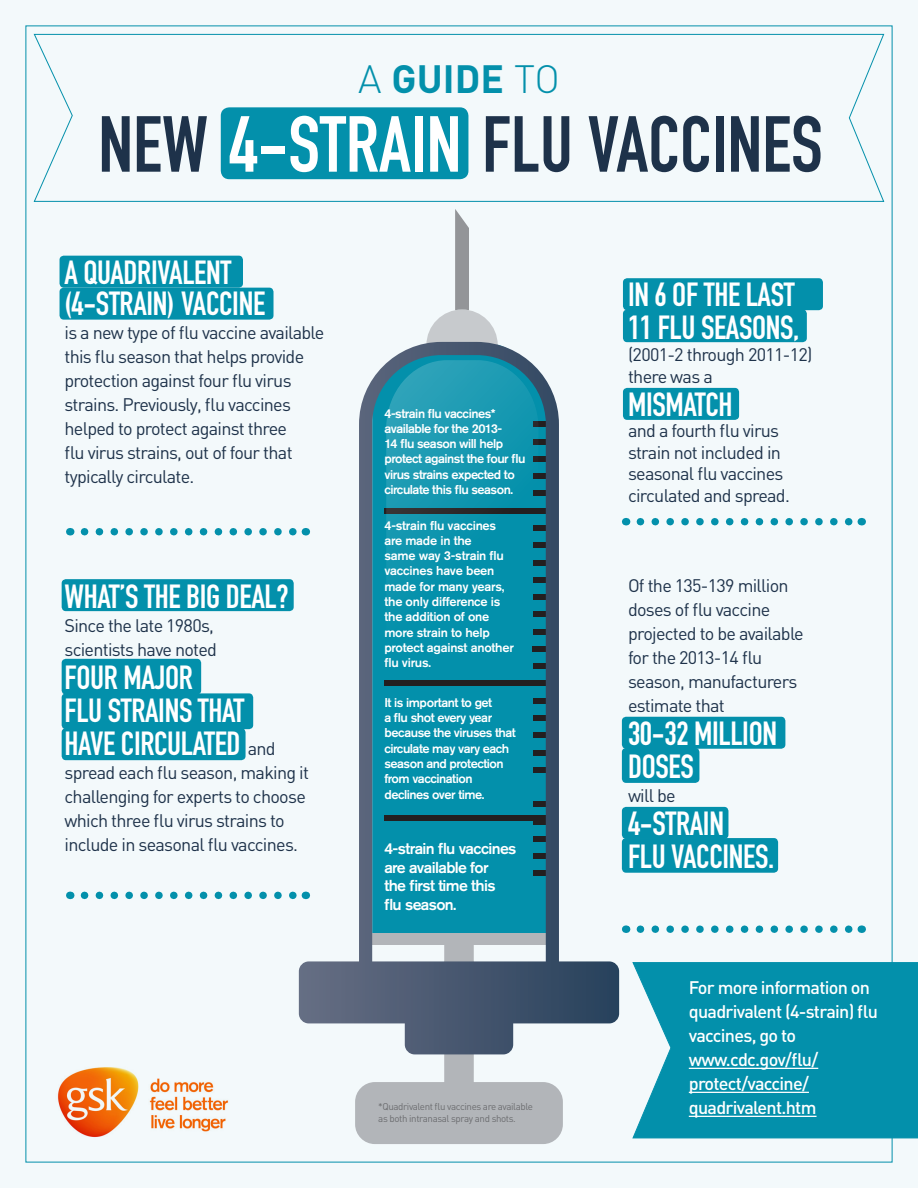
<style>
.page{position:relative;width:918px;height:1188px;background:#f3f9fb}
.page>*{position:absolute;margin:0;border:0;box-sizing:border-box;transform-origin:0 0}
.t1{font:78px "DIN Engschrift";color:#1e324a}
.t2{font:700 39px "DIN";color:#0390ab}
.body_2{font:33px/33px "DIN Engschrift";letter-spacing:-.01em;color:#fff}
.body{font:33px "DIN Engschrift";letter-spacing:-.01em;color:#fff}
.body_2-2{font:18px/24px "DIN";letter-spacing:-.04em;color:#1e324a}
.body-2{font:18px/21.6px "DIN";letter-spacing:-.04em;color:#1e324a}
.body_2-3{font:500 18px/24px "DIN";letter-spacing:-.04em;color:#fff}
.body-3{font:500 15.75px/18.9px "Akzidenz Grotesk Pro";letter-spacing:-.04em;color:#fff}
.body-4{font:500 12.75px/15.3px "Akzidenz Grotesk Pro";letter-spacing:-.04em;color:#fff}
.body-5{font:500 12.75px/15.3px "Akzidenz Grotesk Pro";letter-spacing:-.02em;color:#fff}
.body_2-4{font:9.75px/11.7px "DIN";letter-spacing:-.04em;color:#6c6d70}
.s1{font-weight:300}
.s2{color:#fff}
.s3{font-family:"DIN";font-size:18px;color:#1e324a}
</style>
<div class="page">
<div style="left:623px;top:388px;width:116px;height:32px;background:#0390ab;border-radius:4px"></div>
<div style="left:623px;top:310px;width:184px;height:32px;background:#0390ab;border-radius:4px"></div>
<div style="left:623px;top:278px;width:200px;height:32px;background:#0390ab;border-radius:4px"></div>
<svg style="left:33px;top:33px;width:852px;height:169px"></svg>
<svg style="left:632px;top:962px;width:286px;height:177px;background:#1497b0"></svg>
<div style="left:221px;top:107px;width:247px;height:72px;background:#0390ab;border-radius:9px"></div>
<div style="left:62px;top:579px;width:232px;height:32px;background:#0390ab;border-radius:4px"></div>
<div style="left:62px;top:659px;width:139px;height:36px;background:#0390ab;border-radius:4px"></div>
<div style="left:62px;top:693px;width:191px;height:36px;background:#0390ab;border-radius:4px"></div>
<div style="left:62px;top:728px;width:184px;height:32px;background:#0390ab;border-radius:4px"></div>
<div style="left:622px;top:717px;width:163px;height:32px;background:#0390ab;border-radius:4px"></div>
<div style="left:622px;top:748px;width:77px;height:35px;background:#0390ab;border-radius:4px"></div>
<div style="left:622px;top:807px;width:106px;height:32px;background:#0390ab;border-radius:4px"></div>
<div style="left:622px;top:838px;width:156px;height:35px;background:#0390ab;border-radius:4px"></div>
<hr style="left:689px;top:1068px;width:129px;height:1px;background:#fff">
<hr style="left:689px;top:1092px;width:120px;height:1px;background:#fff">
<hr style="left:689px;top:1116px;width:128px;height:1px;background:#fff">
<div style="left:60px;top:256px;width:183px;height:32px;background:#0390ab;border-radius:4px"></div>
<div style="left:60px;top:288px;width:214px;height:32px;background:#0390ab;border-radius:4px"></div>
<svg style="left:84px;top:528px;width:213px;height:7px"></svg>
<svg style="left:640px;top:518px;width:213px;height:7px"></svg>
<svg style="left:84px;top:892px;width:213px;height:7px"></svg>
<svg style="left:640px;top:925px;width:213px;height:8px"></svg>
<svg style="left:426px;top:209px;width:72px;height:133px"></svg>
<div style="left:355px;top:1082px;width:208px;height:62px;background:#b2b5b9;border-radius:20px"></div>
<svg style="left:444px;top:1054px;width:30px;height:28px"></svg>
<svg style="left:299px;top:342px;width:320px;height:712px"></svg>
<svg style="left:386px;top:360px;width:153px;height:517px;background:#0c8da6"></svg>
<img style="left:57px;top:1067px;width:172px;height:70px">
<p class="t2" style="left:358px;top:53px;width:203px"><span class="s1">A</span> GUIDE <span class="s1">TO</span></p>
<p class="t1" style="left:98px;top:99px;width:726px">NEW <span class="s2">4-STRAIN</span> FLU VACCINES</p>
<p class="body_2" style="left:65px;top:258px;width:202px;line-height:30.6px">A QUADRIVALENT (4-STRAIN) VACCINE</p>
<p class="body_2-2" style="left:65px;top:320px;width:261px">is a new type of flu vaccine available this flu season that helps provide protection against four flu virus strains. Previously, flu vaccines helped to protect against three<br>flu virus strains, out of four that typically circulate.</p>
<p class="body_2" style="left:65px;top:580px;width:226px">WHAT’S THE BIG DEAL?</p>
<p class="body_2-2" style="left:65px;top:613px;width:154px">Since the late 1980s, scientists have noted</p>
<p class="body_2" style="left:65px;top:661px;width:213px">FOUR MAJOR<br>FLU STRAINS THAT<br>HAVE CIRCULATED <span class="s3">and</span></p>
<p class="body_2-2" style="left:65px;top:760px;width:246px">spread each flu season, making it challenging for experts to choose which three flu virus strains to include in seasonal flu vaccines.</p>
<p class="body-4" style="left:384px;top:405px;width:143px">4-strain flu vaccines* available for the 2013-<br>14 flu season will help protect against the four flu virus strains expected to circulate this flu season.</p>
<p class="body-5" style="left:384px;top:517px;width:131px">4-strain flu vaccines are made in the<br>same way 3-strain flu vaccines have been made for many years, the only difference is the addition of one more strain to help protect against another flu virus.</p>
<p class="body-4" style="left:384px;top:695px;width:133px">It is important to get<br>a flu shot every year because the viruses that circulate may vary each season and protection from vaccination declines over time.</p>
<p class="body-3" style="left:384px;top:838px;width:134px">4-strain flu vaccines are available for<br>the first time this flu season.</p>
<p class="body_2-4" style="left:378px;top:1100px;width:156px">*Quadrivalent flu vaccines are available as both intranasal spray and shots.</p>
<p class="body" style="left:628px;top:275px;width:168px">IN 6 OF THE LAST</p>
<p class="body" style="left:628px;top:308px;width:173px">11 FLU SEASONS,</p>
<p class="body-2" style="left:628px;top:343px;width:186px">(2001-2 through 2011-12) there was a</p>
<p class="body" style="left:628px;top:385px;width:106px">MISMATCH</p>
<p class="body-2" style="left:628px;top:419px;width:163px">and a fourth flu virus strain not included in seasonal flu vaccines circulated and spread.</p>
<p class="body_2-2" style="left:628px;top:573px;width:177px">Of the 135-139 million doses of flu vaccine projected to be available for the 2013-14 flu season, manufacturers estimate that</p>
<p class="body_2" style="left:628px;top:717px;width:151px">30-32 MILLION<br>DOSES</p>
<p class="body_2-2" style="left:628px;top:783px;width:49px">will be</p>
<p class="body_2" style="left:628px;top:807px;width:148px">4-STRAIN<br>FLU VACCINES.</p>
<p class="body_2-3" style="left:689px;top:975px;width:191px">For more information on quadrivalent (4-strain) flu vaccines, go to www.cdc.gov/flu/ protect/vaccine/ quadrivalent.htm</p>
</div>
